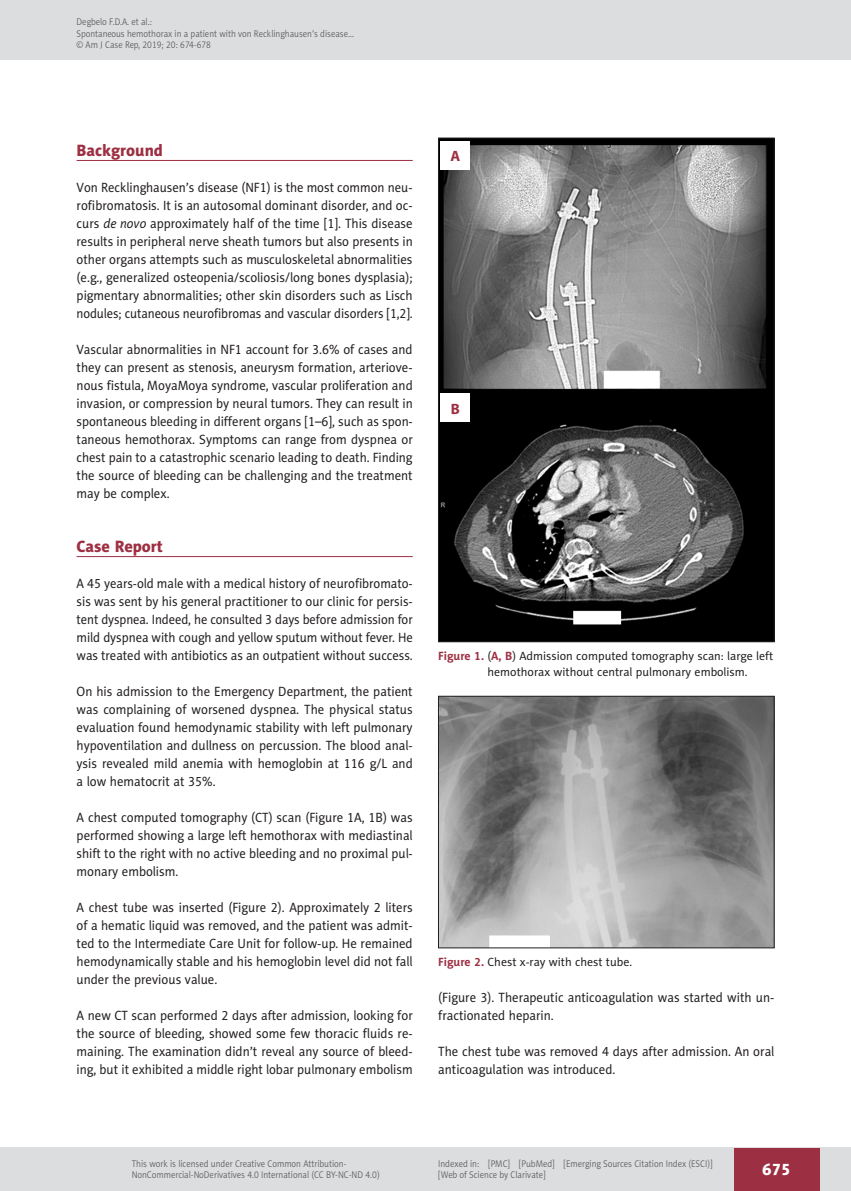
<style>
.page{position:relative;width:851px;height:1191px;background:#fff}
.page>*{position:absolute;margin:0;border:0;box-sizing:border-box;transform-origin:0 0}
.AJCR_Headline_1{font:16.5px "Naomi Sans EFN Heavy";color:#9d2f42}
.t1{font:16.5px "Naomi Sans EFN Heavy";color:#fff}
.t2{font:700 15px "Myriad Pro";color:#9d2f42}
.AJCR_Body{font:13.5px/18px "Naomi Sans EFN";color:#231f20;text-align:justify;scale:.95 1}
.AJCR_Body-2{font:13.5px/18px "Naomi Sans EFN";color:#231f20;text-align:justify;scale:.94 1}
.AJCR_Rycina_tytul{font:12px/15.8px "Naomi Sans EFN";color:#231f20}
.AJCR_pagina_zywa{font:9.75px/11.2px "Naomi Sans EFN Light";color:#57585a;scale:.9 1}
.AJCR_pagina_sygnatur{font:9.75px "Naomi Sans EFN Light";color:#57585a;scale:.9 1}
.s1{font-style:italic}
.s2{font-weight:700;color:#9d2f42}
</style>
<div class="page">
<hr style="left:77px;top:160px;width:335px;height:1px;background:#9d2f42">
<hr style="left:77px;top:556px;width:335px;height:1px;background:#9d2f42">
<img style="left:440px;top:140px;width:332px;height:500px">
<div style="left:441px;top:142px;width:29px;height:28px;background:#fff"></div>
<div style="left:441px;top:394px;width:29px;height:28px;background:#fff"></div>
<img style="left:440px;top:698px;width:332px;height:248px">
<div style="left:438px;top:696px;width:336px;height:252px;border:1px solid #231f20"></div>
<div style="left:0;top:1148px;width:850px;height:43px;background:#dcdddf"></div>
<div style="left:733px;top:1147px;width:86px;height:43px;background:#9d2f42"></div>
<div style="left:0;top:0;width:850px;height:60px;background:#dcdddf"></div>
<p class="AJCR_pagina_zywa" style="left:77px;top:16px;width:309px">Degbelo F.D.A. et al.:<br>Spontaneous hemothorax in a patient with von Recklinghausen’s disease…</p>
<p class="AJCR_pagina_sygnatur" style="left:77px;top:39px;width:151px">© Am J Case Rep, 2019; 20: 674-678</p>
<p class="AJCR_Headline_1" style="left:77px;top:140px;width:88px">Background</p>
<p class="AJCR_Body-2" style="left:77px;top:178px;width:359px">Von Recklinghausen’s disease (NF1) is the most common neu&shy;rofibromatosis. It is an autosomal dominant disorder, and oc&shy;curs <span class="s1">de novo</span> approximately half of the time [1]. This disease results in peripheral nerve sheath tumors but also presents in other organs attempts such as musculoskeletal abnormalities (e.g., generalized osteopenia/scoliosis/long bones dysplasia); pigmentary abnormalities; other skin disorders such as Lisch nodules; cutaneous neurofibromas and vascular disorders [1,2].</p>
<p class="AJCR_Body" style="left:77px;top:340px;width:355px">Vascular abnormalities in NF1 account for 3.6% of cases and they can present as stenosis, aneurysm formation, arteriove&shy;nous fistula, MoyaMoya syndrome, vascular proliferation and invasion, or compression by neural tumors. They can result in spontaneous bleeding in different organs [1–6], such as spon&shy;taneous hemothorax. Symptoms can range from dyspnea or chest pain to a catastrophic scenario leading to death. Finding the source of bleeding can be challenging and the treatment may be complex.</p>
<p class="AJCR_Headline_1" style="left:77px;top:536px;width:88px">Case Report</p>
<p class="AJCR_Body-2" style="left:77px;top:574px;width:359px">A 45 years-old male with a medical history of neurofibromato&shy;sis was sent by his general practitioner to our clinic for persis&shy;tent dyspnea. Indeed, he consulted 3 days before admission for mild dyspnea with cough and yellow sputum without fever. He was treated with antibiotics as an outpatient without success.</p>
<p class="AJCR_Body" style="left:77px;top:682px;width:355px">On his admission to the Emergency Department, the patient was complaining of worsened dyspnea. The physical status evaluation found hemodynamic stability with left pulmonary hypoventilation and dullness on percussion. The blood anal&shy;ysis revealed mild anemia with hemoglobin at 116 g/L and a low hematocrit at 35%.</p>
<p class="AJCR_Body" style="left:77px;top:808px;width:355px">A chest computed tomography (CT) scan (Figure 1A, 1B) was performed showing a large left hemothorax with mediastinal shift to the right with no active bleeding and no proximal pul&shy;monary embolism.</p>
<p class="AJCR_Body" style="left:77px;top:898px;width:355px">A chest tube was inserted (Figure 2). Approximately 2 liters of a hematic liquid was removed, and the patient was admit&shy;ted to the Intermediate Care Unit for follow-up. He remained hemodynamically stable and his hemoglobin level did not fall under the previous value.</p>
<p class="AJCR_Body" style="left:77px;top:1006px;width:355px">A new CT scan performed 2 days after admission, looking for the source of bleeding, showed some few thoracic fluids re&shy;maining. The examination didn’t reveal any source of bleed&shy;ing, but it exhibited a middle right lobar pulmonary embolism</p>
<p class="t2" style="left:450px;top:147px;width:11px">A</p>
<p class="t2" style="left:451px;top:399px;width:11px">B</p>
<p class="AJCR_Rycina_tytul" style="left:487px;top:648px;width:287px;text-indent:-49px"><span class="s2">Figure 1.</span> (<span class="s2">A, B</span>) Admission computed tomography scan: large left hemothorax without central pulmonary embolism.</p>
<p class="AJCR_Rycina_tytul" style="left:438px;top:954px;width:195px"><span class="s2">Figure 2.</span> Chest x-ray with chest tube.</p>
<p class="AJCR_Body" style="left:438px;top:988px;width:355px">(Figure 3). Therapeutic anticoagulation was started with un&shy;fractionated heparin.</p>
<p class="AJCR_Body" style="left:438px;top:1042px;width:355px">The chest tube was removed 4 days after admission. An oral anticoagulation was introduced.</p>
<p class="AJCR_pagina_zywa" style="left:132px;top:1158px;width:277px">This work is licensed under Creative Common Attribution-<br>NonCommercial-NoDerivatives 4.0 International (CC BY-NC-ND 4.0)</p>
<p class="AJCR_pagina_zywa" style="left:438px;top:1158px;width:306px">Indexed in: [PMC] [PubMed] [Emerging Sources Citation Index (ESCI)] [Web of Science by Clarivate]</p>
<p class="t1" style="left:762px;top:1159px;width:30px">675</p>
</div>
